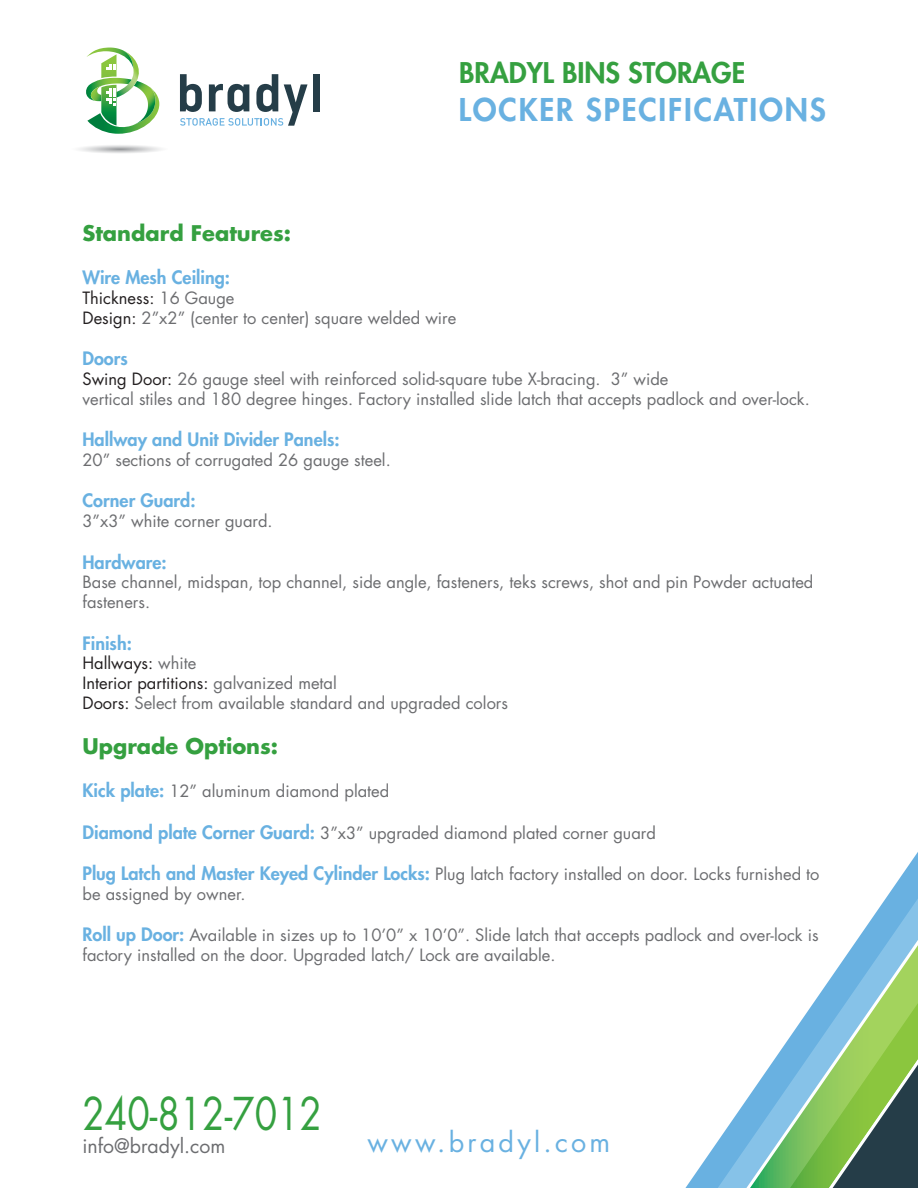
<style>
.page{position:relative;width:918px;height:1188px;background:#fff}
.page>*{position:absolute;margin:0;border:0;box-sizing:border-box;transform-origin:0 0}
.t1{font:43.95px "Futura";color:#35a040;scale:.83 1}
.t2{font:800 30.6px "Futura";letter-spacing:.06em;color:#69b1e1}
.t3{font:800 27.75px "Futura";color:#35a040}
.t4{font:27px "Futura";letter-spacing:.12em;color:#69b1e1}
.t5{font:700 21px "Futura";color:#35a040}
.t6{font:19.5px "Futura";color:#6c6d70}
.t7{font:800 18px "Futura";color:#69b1e1}
.t8{font:16.5px/19.8px "Futura";color:#6c6d70}
.s1{color:#231f20}
.s2{font-weight:800;font-size:18px;color:#69b1e1}
</style>
<div class="page">
<svg style="left:699px;top:1131px;width:26px;height:57px"></svg>
<svg style="left:725px;top:1012px;width:82px;height:176px"></svg>
<svg style="left:807px;top:852px;width:111px;height:336px"></svg>
<svg style="left:180px;top:74px;width:128px;height:52px"></svg>
<div style="left:313px;top:74px;width:7px;height:37px;background:#253d48"></div>
<svg style="left:70px;top:144px;width:99px;height:10px"></svg>
<svg style="left:86px;top:48px;width:73px;height:86px"></svg>
<h3 class="t3" style="left:459px;top:55px;width:288px">BRADYL BINS STORAGE</h3>
<h2 class="t2" style="left:459px;top:89px;width:369px">LOCKER SPECIFICATIONS</h2>
<p class="t5" style="left:82px;top:218px;width:210px">Standard Features:</p>
<p class="t7" style="left:82px;top:265px;width:149px">Wire Mesh Ceiling:</p>
<p class="t8" style="left:82px;top:288px;width:375px"><span class="s1">Thickness:</span> 16 Gauge<br><span class="s1">Design:</span> 2”x2” (center to center) square welded wire</p>
<p class="t7" style="left:82px;top:346px;width:47px">Doors</p>
<p class="t8" style="left:82px;top:369px;width:729px"><span class="s1">Swing Door:</span> 26 gauge steel with reinforced solid-square tube X-bracing. 3” wide<br>vertical stiles and 180 degree hinges. Factory installed slide latch that accepts padlock and over-lock.</p>
<p class="t7" style="left:82px;top:427px;width:259px">Hallway and Unit Divider Panels:</p>
<p class="t8" style="left:82px;top:450px;width:310px">20” sections of corrugated 26 gauge steel.</p>
<p class="t7" style="left:82px;top:489px;width:115px">Corner Guard:</p>
<p class="t8" style="left:82px;top:511px;width:192px">3”x3” white corner guard.</p>
<p class="t7" style="left:82px;top:550px;width:86px">Hardware:</p>
<p class="t8" style="left:82px;top:572px;width:732px">Base channel, midspan, top channel, side angle, fasteners, teks screws, shot and pin Powder actuated fasteners.</p>
<p class="t7" style="left:82px;top:631px;width:51px">Finish:</p>
<p class="t8" style="left:82px;top:653px;width:427px"><span class="s1">Hallways:</span> white<br><span class="s1">Interior partitions:</span> galvanized metal<br><span class="s1">Doors:</span> Select from available standard and upgraded colors</p>
<p class="t5" style="left:82px;top:731px;width:197px">Upgrade Options:</p>
<p class="t8" style="left:82px;top:781px;width:308px"><span class="s2">Kick plate:</span> 12” aluminum diamond plated</p>
<p class="t8" style="left:82px;top:822px;width:575px"><span class="s2">Diamond plate Corner Guard:</span> 3”x3” upgraded diamond plated corner guard</p>
<p class="t8" style="left:82px;top:864px;width:739px"><span class="s2">Plug Latch and Master Keyed Cylinder Locks:</span> Plug latch factory installed on door. Locks furnished to be assigned by owner.</p>
<p class="t8" style="left:82px;top:925px;width:738px"><span class="s2">Roll up Door:</span> Available in sizes up to 10’0” x 10’0”. Slide latch that accepts padlock and over-lock is factory installed on the door. Upgraded latch/ Lock are available.</p>
<h1 class="t1" style="left:82px;top:1083px;width:290px">240-812-7012</h1>
<p class="t6" style="left:82px;top:1132px;width:144px">info@bradyl.com</p>
<h3 class="t4" style="left:368px;top:1124px;width:244px">www.bradyl.com</h3>
</div>
